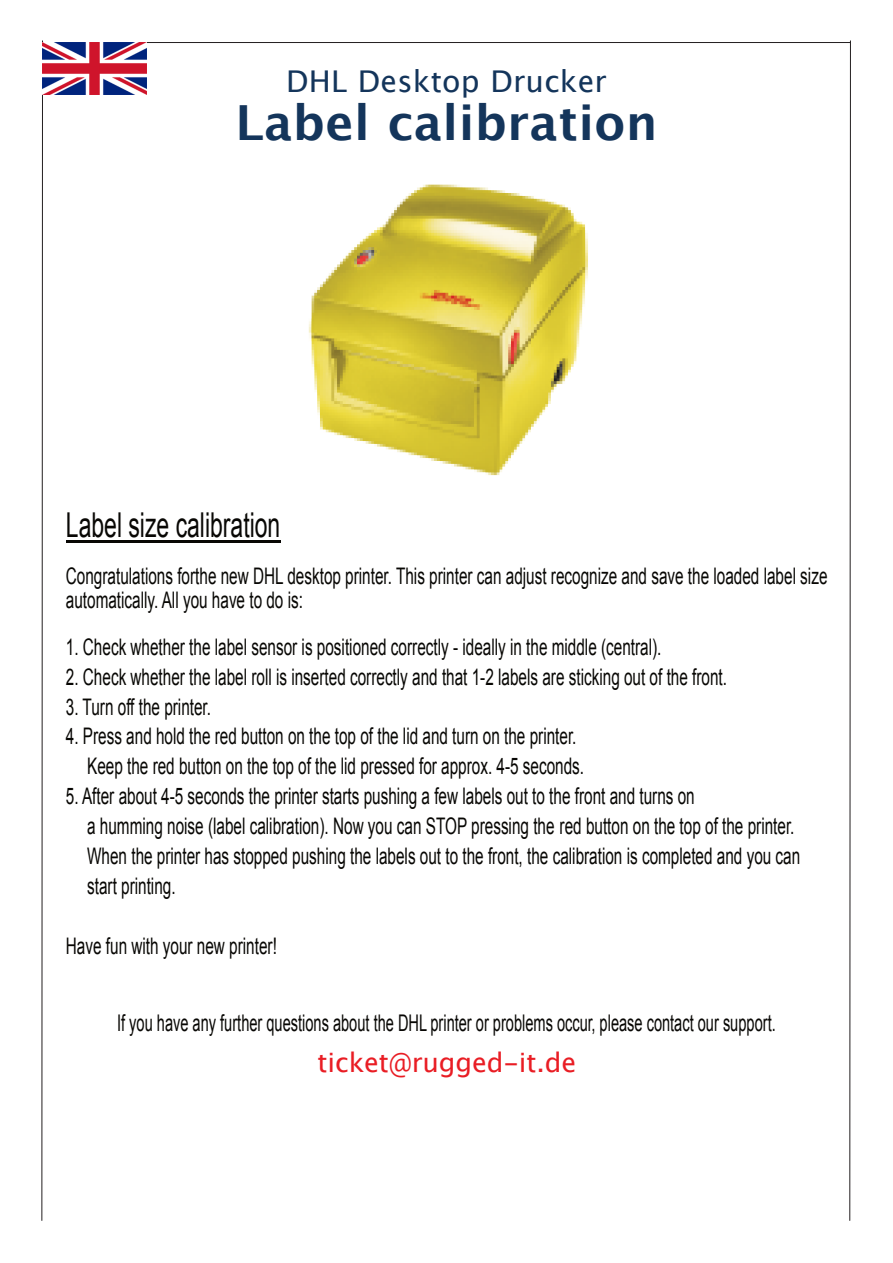
<style>
.page{position:relative;width:893px;height:1263px;background:#fff}
.page>*{position:absolute;margin:0;border:0;box-sizing:border-box;transform-origin:0 0}
.t1{font:700 48.45px "Lucida Grande";letter-spacing:.005em;color:#14355b}
.t2{font:34.35px "Arial";color:#080704;scale:.67 1}
.t3{font:30px "Lucida Grande";letter-spacing:.005em;color:#14355b}
.t4{font:26.7px "Lucida Grande";letter-spacing:-.005em;color:#e91d24}
.t5{font:22.95px "Arial";color:#080704;scale:.64 1}
.t6{font:22.8px/29.8px "Arial";color:#080704;scale:.67 1}
</style>
<div class="page">
<hr style="left:43px;top:42px;width:807px;height:1px;background:#231f20">
<svg style="left:42px;top:40px;width:1px;height:1181px"></svg>
<svg style="left:849px;top:40px;width:2px;height:1181px;background:#908e8e"></svg>
<hr style="left:66px;top:540px;width:214px;height:3px;background:#080704">
<img style="left:308px;top:184px;width:280px;height:292px">
<img style="left:43px;top:43px;width:103px;height:51px">
<h3 class="t3" style="left:286px;top:68px;width:322px">DHL Desktop Drucker</h3>
<h1 class="t1" style="left:236px;top:102px;width:423px">Label calibration</h1>
<h2 class="t2" style="left:66px;top:512px;width:322px">Label size calibration</h2>
<p class="t6" style="left:66px;top:566px;width:1138px;line-height:23.5px">Congratulations forthe new DHL desktop printer. This printer can adjust recognize and save the loaded label size automatically. All you have to do is:</p>
<p class="t6" style="left:66px;top:634px;width:890px">1. Check whether the label sensor is positioned correctly - ideally in the middle (central).</p>
<p class="t6" style="left:66px;top:664px;width:988px">2. Check whether the label roll is inserted correctly and that 1-2 labels are sticking out of the front.</p>
<p class="t6" style="left:66px;top:694px;width:218px">3. Turn off the printer.</p>
<p class="t6" style="left:87px;top:724px;width:743px;text-indent:-21px">4. Press and hold the red button on the top of the lid and turn on the printer.<br>Keep the red button on the top of the lid pressed for approx. 4-5 seconds.</p>
<p class="t6" style="left:87px;top:783px;width:1066px;text-indent:-21px">5. After about 4-5 seconds the printer starts pushing a few labels out to the front and turns on<br>a humming noise (label calibration). Now you can STOP pressing the red button on the top of the printer.<br>When the printer has stopped pushing the labels out to the front, the calibration is completed and you can start printing.</p>
<p class="t6" style="left:66px;top:933px;width:316px">Have fun with your new printer!</p>
<p class="t5" style="left:117px;top:1014px;width:1031px">If you have any further questions about the DHL printer or problems occur, please contact our support.</p>
<p class="t4" style="left:318px;top:1051px;width:260px">ticket@rugged-it.de</p>
</div>
